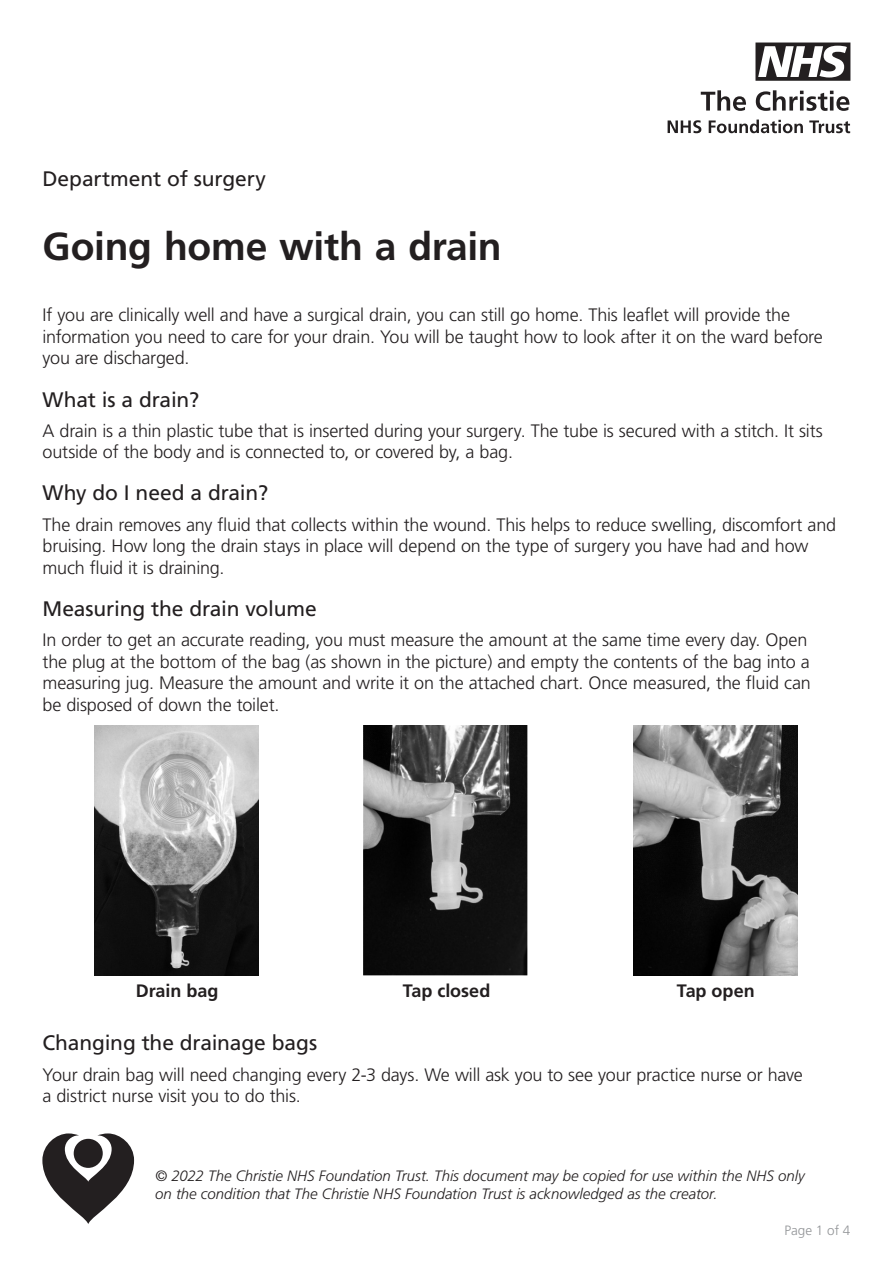
<style>
.page{position:relative;width:893px;height:1263px;background:#fff}
.page>*{position:absolute;margin:0;border:0;box-sizing:border-box;transform-origin:0 0}
.t1{font:700 39px "Frutiger";letter-spacing:-.01em;color:#231f20}
.t2{font:21px "Frutiger";letter-spacing:-.005em;color:#231f20}
.t3{font:300 18px/21.6px "Frutiger";letter-spacing:-.01em;color:#231f20}
.t4{font:700 18px "Frutiger";color:#231f20}
.t5{font:italic 300 15px/18px "Frutiger";letter-spacing:-.005em;color:#231f20}
.t6{font:300 13.5px "Frutiger";color:#939598}
</style>
<div class="page">
<img style="left:94px;top:725px;width:164px;height:251px">
<img style="left:364px;top:725px;width:164px;height:251px">
<img style="left:633px;top:725px;width:164px;height:251px">
<svg style="left:668px;top:120px;width:182px;height:13px"></svg>
<svg style="left:701px;top:90px;width:148px;height:21px"></svg>
<svg style="left:755px;top:43px;width:95px;height:38px"></svg>
<svg style="left:42px;top:1133px;width:92px;height:91px"></svg>
<div style="left:74px;top:1139px;width:29px;height:29px;background:#231f20;border-radius:50%"></div>
<p class="t2" style="left:43px;top:167px;width:225px">Department of surgery</p>
<h1 class="t1" style="left:43px;top:223px;width:461px">Going home with a drain</h1>
<p class="t3" style="left:43px;top:304px;width:782px">If you are clinically well and have a surgical drain, you can still go home. This leaflet will provide the information you need to care for your drain. You will be taught how to look after it on the ward before you are discharged.</p>
<p class="t2" style="left:43px;top:387px;width:158px">What is a drain?</p>
<p class="t3" style="left:43px;top:420px;width:782px">A drain is a thin plastic tube that is inserted during your surgery. The tube is secured with a stitch. It sits outside of the body and is connected to, or covered by, a bag.</p>
<p class="t2" style="left:43px;top:481px;width:227px">Why do I need a drain?</p>
<p class="t3" style="left:43px;top:513px;width:795px">The drain removes any fluid that collects within the wound. This helps to reduce swelling, discomfort and bruising. How long the drain stays in place will depend on the type of surgery you have had and how much fluid it is draining.</p>
<p class="t2" style="left:43px;top:596px;width:276px">Measuring the drain volume</p>
<p class="t3" style="left:43px;top:629px;width:770px">In order to get an accurate reading, you must measure the amount at the same time every day. Open the plug at the bottom of the bag (as shown in the picture) and empty the contents of the bag into a measuring jug. Measure the amount and write it on the attached chart. Once measured, the fluid can be disposed of down the toilet.</p>
<p class="t4" style="left:136px;top:980px;width:84px">Drain bag</p>
<p class="t4" style="left:403px;top:980px;width:89px">Tap closed</p>
<p class="t4" style="left:677px;top:980px;width:79px">Tap open</p>
<p class="t2" style="left:43px;top:1031px;width:276px">Changing the drainage bags</p>
<p class="t3" style="left:43px;top:1063px;width:762px">Your drain bag will need changing every 2-3 days. We will ask you to see your practice nurse or have a district nurse visit you to do this.</p>
<p class="t5" style="left:155px;top:1167px;width:651px">© 2022 The Christie NHS Foundation Trust. This document may be copied for use within the NHS only on the condition that The Christie NHS Foundation Trust is acknowledged as the creator.</p>
<p class="t6" style="left:784px;top:1223px;width:68px">Page 1 of 4</p>
</div>
